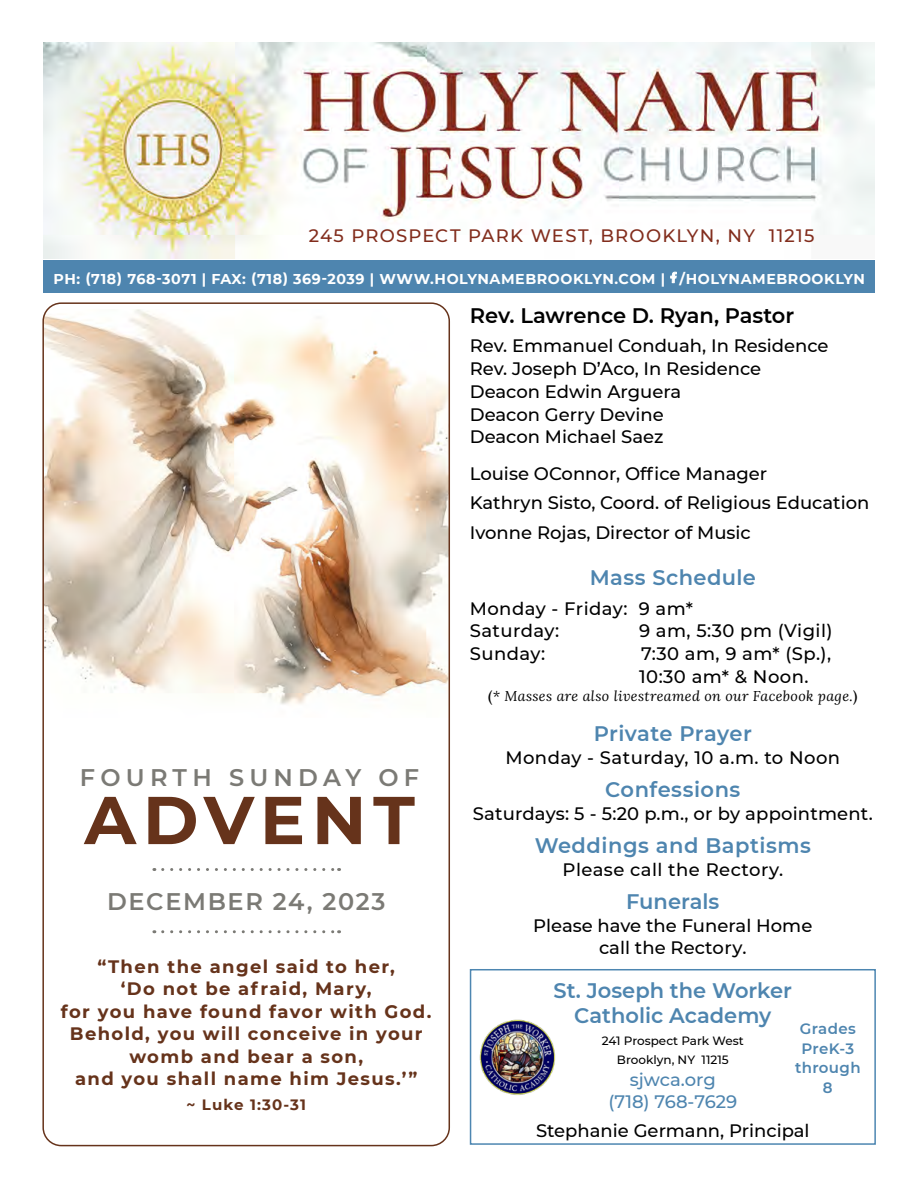
<style>
.page{position:relative;width:918px;height:1188px;background:#fff}
.page>*{position:absolute;margin:0;border:0;box-sizing:border-box;transform-origin:0 0}
.t1{font:700 67.5px "Montserrat";letter-spacing:.1em;color:#66331b}
.t2{font:600 24px "Montserrat";letter-spacing:.07em;color:#7b7a75}
.t3{font:600 24px "Montserrat";letter-spacing:.22em;color:#7b7a75}
.t4{font:600 21px/25.7px "Montserrat";letter-spacing:.01em;color:#4e85af;text-align:center}
.t5{font:600 21px "Montserrat";color:#000}
.t6{font:500 18px/22.8px "Montserrat";color:#000}
.t7{font:700 18px/22.5px "Montserrat";letter-spacing:.075em;color:#66331b;text-align:center}
.t8{font:500 18px/22.8px "Montserrat";letter-spacing:.025em;color:#000}
.t9{font:500 18px "Montserrat";letter-spacing:.07em;color:#822d1d}
.t10{font:500 18px/22px "Montserrat";color:#4e85af;text-align:center}
.t11{font:600 15px/19.5px "Montserrat";letter-spacing:.025em;color:#4e85af;text-align:center}
.t12{font:700 15px "Montserrat";letter-spacing:.075em;color:#66331b}
.t13{font:700 14.25px "Montserrat";letter-spacing:.04em;color:#fff}
.t14{font:italic 14.25px "Lora";letter-spacing:.025em;color:#000}
.t15{font:500 12px/18.5px "Montserrat";color:#000;text-align:center}
.s1{font-weight:500;font-style:normal}
</style>
<div class="page">
<img style="left:43px;top:43px;width:832px;height:216px">
<div style="left:44px;top:261px;width:831px;height:32px;background:#4e85af"></div>
<svg style="left:670px;top:272px;width:7px;height:11px"></svg>
<div style="left:470px;top:969px;width:406px;height:176px;border:2px solid #4d86b1"></div>
<img style="left:479px;top:1019px;width:77px;height:76px">
<img style="left:45px;top:309px;width:402px;height:396px">
<div style="left:42px;top:302px;width:408px;height:844px;border:2px solid #66331b;border-radius:18px"></div>
<svg style="left:163px;top:930px;width:177px;height:3px"></svg>
<svg style="left:163px;top:868px;width:177px;height:3px"></svg>
<p class="t9" style="left:309px;top:223px;width:507px">245 PROSPECT PARK WEST, BROOKLYN, NY 11215</p>
<p class="t13" style="left:53px;top:268px;width:813px">PH: (718) 768-3071 | FAX: (718) 369-2039 | WWW.HOLYNAMEBROOKLYN.COM | /HOLYNAMEBROOKLYN</p>
<h2 class="t3" style="left:80px;top:760px;width:341px">FOURTH SUNDAY OF</h2>
<h1 class="t1" style="left:84px;top:771px;width:332px">ADVENT</h1>
<h2 class="t2" style="left:107px;top:884px;width:280px">DECEMBER 24, 2023</h2>
<p class="t7" style="left:61px;top:954px;width:372px">“Then the angel said to her,<br>‘Do not be afraid, Mary,<br>for you have found favor with God.<br>Behold, you will conceive in your womb and bear a son,<br>and you shall name him Jesus.’”</p>
<p class="t12" style="left:186px;top:1094px;width:121px">~ Luke 1:30-31</p>
<p class="t5" style="left:470px;top:300px;width:326px">Rev. Lawrence D. Ryan, Pastor</p>
<p class="t6" style="left:470px;top:334px;width:360px">Rev. Emmanuel Conduah, In Residence<br>Rev. Joseph D’Aco, In Residence<br>Deacon Edwin Arguera<br>Deacon Gerry Devine<br>Deacon Michael Saez</p>
<p class="t6" style="left:470px;top:458px;width:401px;line-height:29.5px">Louise OConnor, Office Manager<br>Kathryn Sisto, Coord. of Religious Education<br>Ivonne Rojas, Director of Music</p>
<p class="t4" style="left:590px;top:564px;width:168px">Mass Schedule</p>
<p class="t8" style="left:470px;top:596px;width:225px">Monday - Friday: 9 am*<br>Saturday:</p>
<p class="t8" style="left:639px;top:619px;width:195px">9 am, 5:30 pm (Vigil)</p>
<p class="t6" style="left:470px;top:642px;width:77px">Sunday:</p>
<p class="t8" style="left:639px;top:642px;width:194px">7:30 am, 9 am* (Sp.),<br>10:30 am* &amp; Noon.</p>
<p class="t14" style="left:488px;top:686px;width:371px"><span class="s1">(</span>* Masses are also livestreamed on our Facebook page.<span class="s1">)</span></p>
<p class="t4" style="left:594px;top:720px;width:160px">Private Prayer</p>
<p class="t8" style="left:505px;top:745px;width:336px">Monday - Saturday, 10 a.m. to Noon</p>
<p class="t4" style="left:605px;top:776px;width:137px">Confessions</p>
<p class="t6" style="left:473px;top:801px;width:401px">Saturdays: 5 - 5:20 p.m., or by appointment.</p>
<p class="t4" style="left:535px;top:832px;width:278px">Weddings and Baptisms</p>
<p class="t8" style="left:563px;top:857px;width:222px">Please call the Rectory.</p>
<p class="t4" style="left:626px;top:888px;width:95px">Funerals</p>
<p class="t6" style="left:533px;top:913px;width:281px;text-align:center">Please have the Funeral Home call the Rectory.</p>
<p class="t4" style="left:554px;top:976px;width:240px">St. Joseph the Worker<br>Catholic Academy</p>
<p class="t15" style="left:602px;top:1031px;width:143px">241 Prospect Park West<br>Brooklyn, NY 11215</p>
<p class="t10" style="left:608px;top:1068px;width:130px">sjwca.org (718) 768-7629</p>
<p class="t6" style="left:536px;top:1118px;width:275px">Stephanie Germann, Principal</p>
<p class="t11" style="left:795px;top:1019px;width:67px">Grades<br>PreK-3 through<br>8</p>
</div>
